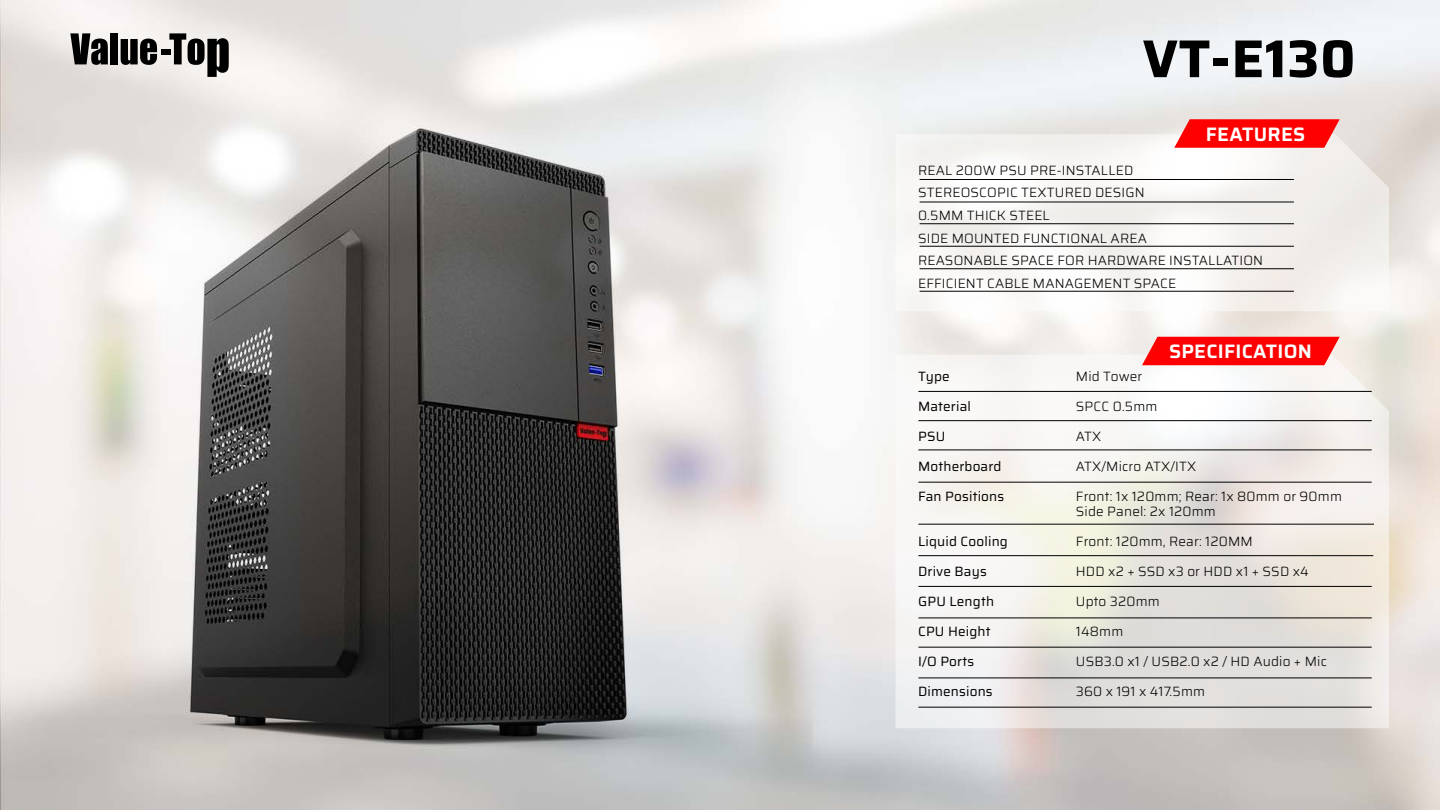
<style>
.page{position:relative;width:1440px;height:810px;background:#fff}
.page>*{position:absolute;margin:0;border:0;box-sizing:border-box;transform-origin:0 0}
.t1{font:700 53.25px "Saira";letter-spacing:.015em;color:#000}
.t2{font:600 19.5px "Saira";letter-spacing:.015em;color:#fff}
.t3{font:300 13.5px/22.5px "Saira";letter-spacing:.015em;color:#000}
.t4{font:13.5px "Saira";letter-spacing:.015em;color:#000}
</style>
<div class="page">
<img style="left:0;top:0;width:1440px;height:810px">
<svg style="left:896px;top:134px;width:493px;height:177px;fill:#f6f4f2"></svg>
<svg style="left:1174px;top:119px;width:166px;height:29px;background:#fd1a19"></svg>
<hr style="left:920px;top:179px;width:374px;height:1px;background:#000">
<hr style="left:920px;top:202px;width:374px;height:1px;background:#000">
<hr style="left:920px;top:224px;width:374px;height:1px;background:#000">
<hr style="left:920px;top:246px;width:374px;height:1px;background:#000">
<hr style="left:920px;top:269px;width:374px;height:1px;background:#000">
<hr style="left:920px;top:291px;width:374px;height:1px;background:#000">
<svg style="left:70px;top:33px;width:38px;height:32px"></svg>
<div style="left:110px;top:33px;width:8px;height:31px;background:#000"></div>
<svg style="left:121px;top:39px;width:36px;height:26px"></svg>
<div style="left:161px;top:49px;width:9px;height:5px;background:#000"></div>
<svg style="left:169px;top:33px;width:60px;height:44px;background:#777573"></svg>
<svg style="left:896px;top:355px;width:493px;height:373px"></svg>
<svg style="left:1142px;top:337px;width:198px;height:28px;background:#fe1212"></svg>
<hr style="left:918px;top:391px;width:454px;height:1px;background:#000">
<hr style="left:918px;top:420px;width:454px;height:1px;background:#000">
<hr style="left:918px;top:450px;width:454px;height:1px;background:#000">
<hr style="left:918px;top:482px;width:454px;height:1px;background:#000">
<hr style="left:918px;top:524px;width:456px;height:1px;background:#000">
<hr style="left:918px;top:555px;width:455px;height:1px;background:#000">
<hr style="left:918px;top:586px;width:454px;height:1px;background:#000">
<hr style="left:918px;top:618px;width:454px;height:1px;background:#000">
<hr style="left:918px;top:647px;width:454px;height:1px;background:#000">
<hr style="left:918px;top:678px;width:454px;height:1px;background:#000">
<hr style="left:918px;top:707px;width:454px;height:1px;background:#000">
<h1 class="t1" style="left:1143px;top:17px;width:214px">VT-E130</h1>
<h2 class="t2" style="left:1206px;top:119px;width:101px">FEATURES</h2>
<p class="t3" style="left:918px;top:159px;width:347px">REAL 200W PSU PRE-INSTALLED<br>STEREOSCOPIC TEXTURED DESIGN<br>0.5MM THICK STEEL<br>SIDE MOUNTED FUNCTIONAL AREA<br>REASONABLE SPACE FOR HARDWARE INSTALLATION<br>EFFICIENT CABLE MANAGEMENT SPACE</p>
<p class="t4" style="left:918px;top:367px;width:33px">Type</p>
<p class="t4" style="left:918px;top:397px;width:54px">Material</p>
<p class="t4" style="left:918px;top:426px;width:29px">PSU</p>
<p class="t4" style="left:918px;top:456px;width:85px">Motherboard</p>
<p class="t4" style="left:918px;top:486px;width:88px">Fan Positions</p>
<p class="t4" style="left:918px;top:531px;width:91px">Liquid Cooling</p>
<p class="t4" style="left:918px;top:561px;width:70px">Drive Bays</p>
<p class="t4" style="left:918px;top:591px;width:78px">GPU Length</p>
<p class="t4" style="left:918px;top:621px;width:74px">CPU Height</p>
<p class="t4" style="left:918px;top:651px;width:58px">I/O Ports</p>
<p class="t4" style="left:918px;top:681px;width:76px">Dimensions</p>
<h2 class="t2" style="left:1169px;top:336px;width:144px">SPECIFICATION</h2>
<p class="t3" style="left:1076px;top:365px;width:68px">Mid Tower</p>
<p class="t3" style="left:1076px;top:395px;width:83px">SPCC 0.5mm</p>
<p class="t3" style="left:1076px;top:425px;width:27px">ATX</p>
<p class="t3" style="left:1076px;top:455px;width:122px">ATX/Micro ATX/ITX</p>
<p class="t3" style="left:1076px;top:489px;width:268px;line-height:15px">Front: 1x 120mm; Rear: 1x 80mm or 90mm<br>Side Panel: 2x 120mm</p>
<p class="t3" style="left:1076px;top:530px;width:178px">Front: 120mm, Rear: 120MM</p>
<p class="t3" style="left:1076px;top:560px;width:235px">HDD x2 + SSD x3 or HDD x1 + SSD x4</p>
<p class="t3" style="left:1076px;top:590px;width:85px">Upto 320mm</p>
<p class="t3" style="left:1076px;top:620px;width:49px">148mm</p>
<p class="t3" style="left:1076px;top:650px;width:252px">USB3.0 x1 / USB2.0 x2 / HD Audio + Mic</p>
<p class="t3" style="left:1076px;top:680px;width:131px">360 x 191 x 417.5mm</p>
</div>
